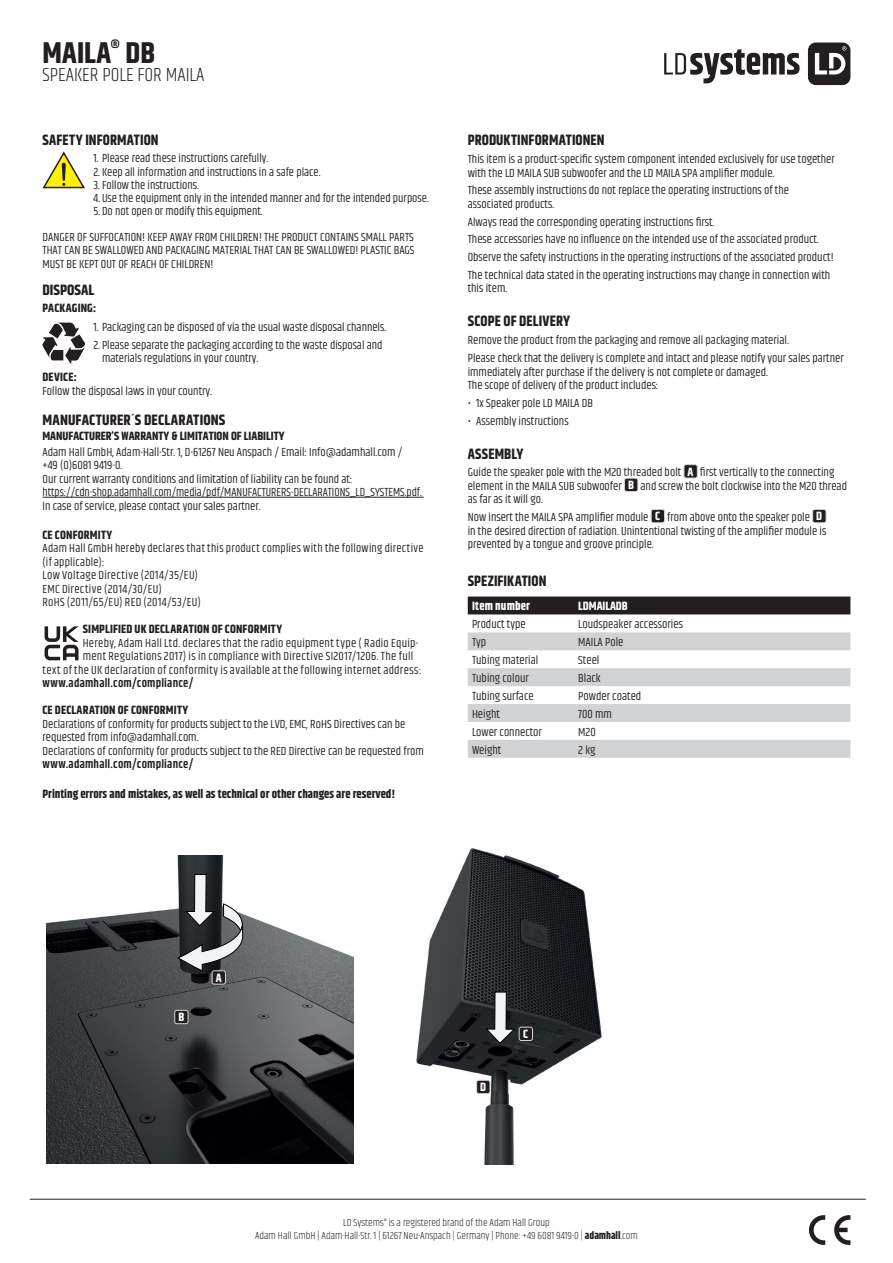
<style>
.page{position:relative;width:893px;height:1263px;background:#fff}
.page>*{position:absolute;margin:0;border:0;box-sizing:border-box;transform-origin:0 0}
.t1{font:700 30px "Khand";letter-spacing:.01em;color:#231f20}
.t2{font:300 19.5px "Khand";color:#231f20}
.t3{font:700 15px "Khand";letter-spacing:.01em;color:#231f20}
.t4{font:12px/13.5px "Khand";color:#231f20}
.t5{font:12px/13.5px "Khand";letter-spacing:.025em;color:#231f20}
.t6{font:700 12px "Khand";color:#231f20}
.t7{font:12px "Khand";letter-spacing:.02em;color:#231f20}
.t8{font:600 12px "Khand";letter-spacing:.015em;color:#231f20}
.t9{font:700 12px "Khand";letter-spacing:.005em;color:#fff}
.t10{font:700 12px "Khand";letter-spacing:.02em;color:#231f20}
.t11{font:300 10.5px/12.6px "Khand";color:#231f20;text-align:center}
.s1{font-weight:700;color:#fff}
.s2{font-weight:700}
</style>
<div class="page">
<hr style="left:43px;top:497px;width:381px;height:1px;background:#231f20">
<svg style="left:42px;top:151px;width:43px;height:38px"></svg>
<svg style="left:43px;top:323px;width:42px;height:41px"></svg>
<svg style="left:45px;top:626px;width:34px;height:34px"></svg>
<div style="left:684px;top:465px;width:13px;height:13px;background:#231f20;border-radius:2px"></div>
<div style="left:684px;top:464px;width:14px;height:14px;border:1px solid #d1d2d4;border-radius:2px"></div>
<div style="left:624px;top:478px;width:14px;height:13px;background:#231f20;border-radius:2px"></div>
<div style="left:624px;top:478px;width:14px;height:14px;border:1px solid #d1d2d4;border-radius:2px"></div>
<div style="left:651px;top:509px;width:13px;height:14px;background:#231f20;border-radius:2px"></div>
<div style="left:651px;top:509px;width:14px;height:14px;border:1px solid #d1d2d4;border-radius:2px"></div>
<div style="left:813px;top:509px;width:13px;height:14px;background:#231f20;border-radius:2px"></div>
<div style="left:812px;top:509px;width:14px;height:14px;border:1px solid #d1d2d4;border-radius:2px"></div>
<div style="left:468px;top:596px;width:382px;height:18px;background:#231f20"></div>
<svg style="left:468px;top:632px;width:382px;height:126px;fill:#d1d2d4"></svg>
<hr style="left:30px;top:1199px;width:836px;height:1px;background:#231f20">
<svg style="left:664px;top:49px;width:136px;height:34px"></svg>
<svg style="left:808px;top:43px;width:42px;height:42px"></svg>
<img style="left:46px;top:855px;width:308px;height:308px">
<svg style="left:177px;top:874px;width:66px;height:98px"></svg>
<img style="left:416px;top:848px;width:186px;height:317px">
<svg style="left:485px;top:991px;width:31px;height:53px"></svg>
<div style="left:212px;top:971px;width:13px;height:13px;background:#231f20;border-radius:2px"></div>
<div style="left:212px;top:970px;width:14px;height:14px;border:1px solid #d1d2d4;border-radius:2px"></div>
<div style="left:175px;top:1010px;width:13px;height:14px;background:#231f20;border-radius:2px"></div>
<div style="left:174px;top:1010px;width:14px;height:14px;border:1px solid #d1d2d4;border-radius:2px"></div>
<div style="left:519px;top:1027px;width:13px;height:13px;background:#231f20;border-radius:2px"></div>
<div style="left:519px;top:1027px;width:14px;height:14px;border:1px solid #d1d2d4;border-radius:2px"></div>
<div style="left:477px;top:1080px;width:13px;height:14px;background:#231f20;border-radius:2px"></div>
<div style="left:476px;top:1080px;width:14px;height:14px;border:1px solid #d1d2d4;border-radius:2px"></div>
<svg style="left:809px;top:1215px;width:16px;height:30px"></svg>
<svg style="left:834px;top:1215px;width:16px;height:30px"></svg>
<h1 class="t1" style="left:43px;top:32px;width:114px">MAILA<sup>®</sup> DB</h1>
<h2 class="t2" style="left:43px;top:63px;width:163px">SPEAKER POLE FOR MAILA</h2>
<p class="t3" style="left:43px;top:130px;width:118px">SAFETY INFORMATION</p>
<p class="t4" style="left:94px;top:152px;width:176px">1. Please read these instructions carefully.</p>
<p class="t4" style="left:94px;top:166px;width:229px">2. Keep all information and instructions in a safe place.</p>
<p class="t4" style="left:94px;top:179px;width:107px">3. Follow the instructions.</p>
<p class="t4" style="left:94px;top:192px;width:337px">4. Use the equipment only in the intended manner and for the intended purpose.</p>
<p class="t4" style="left:43px;top:199px;width:373px;line-height:25.2px;text-indent:51px">5. Do not open or modify this equipment.<br>DANGER OF SUFFOCATION! KEEP AWAY FROM CHILDREN! THE PRODUCT CONTAINS SMALL PARTS</p>
<p class="t4" style="left:43px;top:244px;width:374px">THAT CAN BE SWALLOWED AND PACKAGING MATERIAL THAT CAN BE SWALLOWED! PLASTIC BAGS<br>MUST BE KEPT OUT OF REACH OF CHILDREN!</p>
<p class="t3" style="left:43px;top:279px;width:53px">DISPOSAL</p>
<p class="t6" style="left:43px;top:300px;width:55px">PACKAGING:</p>
<p class="t4" style="left:94px;top:321px;width:294px">1. Packaging can be disposed of via the usual waste disposal channels.</p>
<p class="t4" style="left:102px;top:339px;width:282px;text-indent:-9px">2. Please separate the packaging according to the waste disposal and materials regulations in your country.</p>
<p class="t6" style="left:43px;top:369px;width:36px">DEVICE:</p>
<p class="t4" style="left:43px;top:385px;width:171px">Follow the disposal laws in your country.</p>
<p class="t3" style="left:43px;top:409px;width:184px">MANUFACTURER´S DECLARATIONS</p>
<p class="t6" style="left:43px;top:428px;width:243px">MANUFACTURER’S WARRANTY &amp; LIMITATION OF LIABILITY</p>
<p class="t4" style="left:43px;top:446px;width:381px">Adam Hall GmbH, Adam-Hall-Str. 1, D-61267 Neu Anspach / Email: Info@adamhall.com /<br>+49 (0)6081 9419-0.<br>Our current warranty conditions and limitation of liability can be found at: https://cdn-shop.adamhall.com/media/pdf/MANUFACTURERS-DECLARATIONS_LD_SYSTEMS.pdf.<br>In case of service, please contact your sales partner.</p>
<p class="t10" style="left:43px;top:526px;width:71px">CE CONFORMITY</p>
<p class="t5" style="left:43px;top:542px;width:383px">Adam Hall GmbH hereby declares that this product complies with the following directive (if applicable):<br>Low Voltage Directive (2014/35/EU)<br>EMC Directive (2014/30/EU)<br>RoHS (2011/65/EU) RED (2014/53/EU)</p>
<p class="t6" style="left:83px;top:621px;width:201px">SIMPLIFIED UK DECLARATION OF CONFORMITY</p>
<p class="t7" style="left:83px;top:636px;width:337px">Hereby, Adam Hall Ltd. declares that the radio equipment type ( Radio Equip-</p>
<p class="t5" style="left:83px;top:650px;width:332px">ment Regulations 2017) is in compliance with Directive SI2017/1206. The full</p>
<p class="t5" style="left:43px;top:664px;width:380px">text of the UK declaration of conformity is available at the following internet address:</p>
<p class="t8" style="left:43px;top:675px;width:152px">www.adamhall.com/compliance/</p>
<p class="t6" style="left:43px;top:702px;width:147px">CE DECLARATION OF CONFORMITY</p>
<p class="t4" style="left:43px;top:718px;width:383px">Declarations of conformity for products subject to the LVD, EMC, RoHS Directives can be requested from info@adamhall.com.<br>Declarations of conformity for products subject to the RED Directive can be requested from</p>
<p class="t8" style="left:43px;top:756px;width:152px">www.adamhall.com/compliance/</p>
<p class="t6" style="left:43px;top:785px;width:354px">Printing errors and mistakes, as well as technical or other changes are reserved!</p>
<p class="t3" style="left:468px;top:130px;width:138px">PRODUKTINFORMATIONEN</p>
<p class="t4" style="left:468px;top:153px;width:369px">This item is a product-specific system component intended exclusively for use together with the LD MAILA SUB subwoofer and the LD MAILA SPA amplifier module.</p>
<p class="t4" style="left:468px;top:184px;width:323px">These assembly instructions do not replace the operating instructions of the associated products.</p>
<p class="t4" style="left:468px;top:214px;width:367px;line-height:17.7px">Always read the corresponding operating instructions first.<br>These accessories have no influence on the intended use of the associated product.<br>Observe the safety instructions in the operating instructions of the associated product!<br>The technical data stated in the operating instructions may change in connection with</p>
<p class="t4" style="left:468px;top:282px;width:41px">this item.</p>
<p class="t3" style="left:468px;top:311px;width:104px">SCOPE OF DELIVERY</p>
<p class="t4" style="left:468px;top:332px;width:378px;line-height:17.7px">Remove the product from the packaging and remove all packaging material.<br>Please check that the delivery is complete and intact and please notify your sales partner</p>
<p class="t4" style="left:468px;top:365px;width:302px">immediately after purchase if the delivery is not complete or damaged.<br>The scope of delivery of the product includes:</p>
<p class="t4" style="left:468px;top:397px;width:127px">• 1x Speaker pole LD MAILA DB</p>
<p class="t4" style="left:468px;top:414px;width:102px">• Assembly instructions</p>
<p class="t3" style="left:468px;top:443px;width:57px">ASSEMBLY</p>
<p class="t4" style="left:468px;top:466px;width:381px">Guide the speaker pole with the M20 threaded bolt <span class="s1">A</span> first vertically to the connecting element in the MAILA SUB subwoofer <span class="s1">B</span> and screw the bolt clockwise into the M20 thread as far as it will go.</p>
<p class="t4" style="left:468px;top:511px;width:360px">Now insert the MAILA SPA amplifier module <span class="s1">C</span> from above onto the speaker pole <span class="s1">D </span>in the desired direction of radiation. Unintentional twisting of the amplifier module is prevented by a tongue and groove principle.</p>
<p class="t3" style="left:468px;top:570px;width:80px">SPEZIFIKATION</p>
<p class="t9" style="left:472px;top:598px;width:60px">Item number</p>
<p class="t9" style="left:578px;top:598px;width:51px">LDMAILADB</p>
<p class="t4" style="left:472px;top:618px;width:55px">Product type</p>
<p class="t4" style="left:578px;top:618px;width:106px">Loudspeaker accessories</p>
<p class="t4" style="left:472px;top:636px;width:16px">Typ</p>
<p class="t4" style="left:578px;top:636px;width:47px">MAILA Pole</p>
<p class="t4" style="left:472px;top:654px;width:68px">Tubing material</p>
<p class="t4" style="left:578px;top:654px;width:23px">Steel</p>
<p class="t4" style="left:472px;top:672px;width:58px">Tubing colour</p>
<p class="t4" style="left:578px;top:672px;width:24px">Black</p>
<p class="t4" style="left:472px;top:690px;width:63px">Tubing surface</p>
<p class="t4" style="left:578px;top:690px;width:64px">Powder coated</p>
<p class="t4" style="left:472px;top:708px;width:29px">Height</p>
<p class="t4" style="left:578px;top:708px;width:35px">700 mm</p>
<p class="t4" style="left:472px;top:726px;width:71px">Lower connector</p>
<p class="t4" style="left:578px;top:726px;width:19px">M20</p>
<p class="t4" style="left:472px;top:743px;width:31px">Weight</p>
<p class="t4" style="left:578px;top:743px;width:19px">2 kg</p>
<p class="t9" style="left:178px;top:1009px;width:7px">B</p>
<p class="t9" style="left:216px;top:969px;width:7px">A</p>
<p class="t9" style="left:480px;top:1079px;width:7px">D</p>
<p class="t9" style="left:523px;top:1025px;width:6px">C</p>
<p class="t11" style="left:255px;top:1217px;width:384px">LD Systems<sup>®</sup> is a registered brand of the Adam Hall Group<br>Adam Hall GmbH | Adam-Hall-Str. 1 | 61267 Neu-Anspach | Germany | Phone: +49 6081 9419-0 | <span class="s2">adamhall</span>.com</p>
</div>
